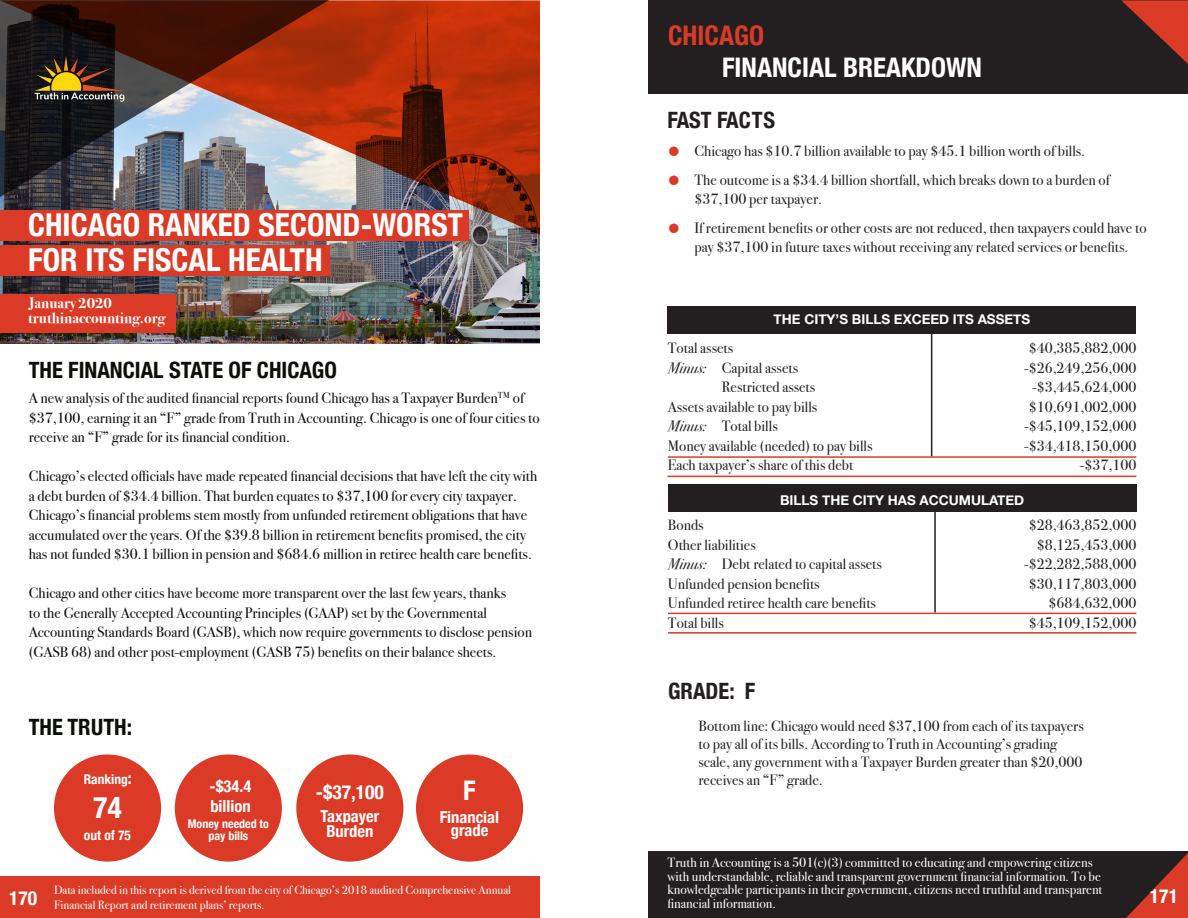
<style>
.page{position:relative;width:1188px;height:918px;background:#fff}
.page>*{position:absolute;margin:0;border:0;box-sizing:border-box;transform-origin:0 0}
.t1{font:700 condensed 31.5px "Helvetica Neue";color:#fff}
.t2{font:700 condensed 30px "Helvetica Neue";color:#fff}
.t3{font:700 condensed 27px "Helvetica Neue";color:#fff}
.t4{font:700 condensed 27px "Helvetica Neue";color:#db3b26}
.t5{font:700 condensed 22.5px "Helvetica Neue";color:#0c0e09}
.t6{font:700 condensed 22.5px "Helvetica Neue";color:#231f20}
.t7{font:700 21px "Bodoni Svty Two ITCTT";color:#fff}
.t8{font:700 condensed 19.5px "Helvetica Neue";color:#fff}
.t9{font:700 condensed 16.5px/19.8px "Helvetica Neue";color:#fff}
.t10{font:15px/18px "Bodoni Svty Two ITCTT";color:#231f20}
.t11{font:15px/19.5px "Bodoni Svty Two ITCTT";color:#0c0e09}
.t12{font:700 15px "Bodoni Svty Two ITCTT";color:#fff}
.t13{font:13.5px/13.5px "Bodoni Svty Two ITCTT";color:#fff}
.t14{font:700 13.5px "Helvetica Neue";color:#fff}
.t15{font:700 condensed 13.5px "Helvetica Neue";color:#fff}
.t16{font:12px/14.4px "Bodoni Svty Two ITCTT";color:#fff}
.t17{font:700 condensed 12px/12px "Helvetica Neue";color:#fff;text-align:center}
.s1{font-size:16.5px}
.s2{color:#db3b26}
.s3{font-style:italic}
</style>
<div class="page">
<img style="left:0;top:235px;width:540px;height:109px">
<div style="left:0;top:876px;width:540px;height:42px;background:#db3b26"></div>
<div style="left:648px;top:851px;width:540px;height:67px;background:#231f20"></div>
<svg style="left:1126px;top:853px;width:62px;height:65px"></svg>
<div style="left:0;top:210px;width:468px;height:31px;background:#db3b26"></div>
<div style="left:0;top:294px;width:176px;height:38px;background:#db3b26"></div>
<div style="left:0;top:245px;width:329px;height:30px;background:#db3b26"></div>
<div style="left:648px;top:0;width:540px;height:94px;background:#231f20"></div>
<div style="left:54px;top:754px;width:107px;height:108px;background:#db3b26;border-radius:50%"></div>
<div style="left:175px;top:754px;width:107px;height:108px;background:#db3b26;border-radius:50%"></div>
<div style="left:416px;top:754px;width:107px;height:108px;background:#db3b26;border-radius:50%"></div>
<div style="left:296px;top:754px;width:107px;height:108px;background:#db3b26;border-radius:50%"></div>
<div style="left:668px;top:306px;width:468px;height:28px;background:#231f20"></div>
<div style="left:668px;top:484px;width:468px;height:28px;background:#231f20"></div>
<hr style="left:931px;top:328px;width:1px;height:128px;background:#231f20">
<hr style="left:934px;top:508px;width:2px;height:105px;background:#231f20">
<hr style="left:668px;top:456px;width:468px;height:2px;background:#da3c27">
<hr style="left:668px;top:613px;width:468px;height:1px;background:#da3c27">
<hr style="left:668px;top:476px;width:468px;height:1px;background:#da3c27">
<hr style="left:668px;top:632px;width:468px;height:2px;background:#da3c27">
<svg style="left:0;top:0;width:540px;height:235px;background:#894436"></svg>
<svg style="left:1121px;top:0;width:67px;height:64px"></svg>
<img style="left:28px;top:47px;width:103px;height:57px">
<p class="t1" style="left:28px;top:199px;width:436px">CHICAGO RANKED SECOND-WORST</p>
<p class="t1" style="left:28px;top:234px;width:296px">FOR ITS FISCAL HEALTH</p>
<p class="t12" style="left:28px;top:290px;width:85px">January 2020</p>
<p class="t12" style="left:28px;top:305px;width:138px">truthinaccounting.org</p>
<p class="t5" style="left:29px;top:351px;width:310px">THE FINANCIAL STATE OF CHICAGO</p>
<p class="t11" style="left:29px;top:387px;width:512px">A new analysis of the audited financial reports found Chicago has a Taxpayer Burden<sup>TM</sup> of $37,100, earning it an “F” grade from Truth in Accounting. Chicago is one of four cities to receive an “F” grade for its financial condition.</p>
<p class="t11" style="left:29px;top:465px;width:510px">Chicago’s elected officials have made repeated financial decisions that have left the city with a debt burden of $34.4 billion. That burden equates to $37,100 for every city taxpayer.<br>Chicago’s financial problems stem mostly from unfunded retirement obligations that have accumulated over the years. Of the $39.8 billion in retirement benefits promised, the city has not funded $30.1 billion in pension and $684.6 million in retiree health care benefits.</p>
<p class="t11" style="left:29px;top:582px;width:505px">Chicago and other cities have become more transparent over the last few years, thanks<br>to the Generally Accepted Accounting Principles (GAAP) set by the Governmental Accounting Standards Board (GASB), which now require governments to disclose pension (GASB 68) and other post-employment (GASB 75) benefits on their balance sheets.</p>
<p class="t5" style="left:29px;top:708px;width:105px">THE TRUTH:</p>
<p class="t15" style="left:84px;top:768px;width:50px">Ranking<span class="s1">:</span></p>
<p class="t2" style="left:93px;top:783px;width:30px">74</p>
<p class="t15" style="left:84px;top:824px;width:49px">out of 75</p>
<p class="t9" style="left:210px;top:775px;width:43px">-$34.4 billion</p>
<p class="t8" style="left:316px;top:776px;width:70px">-$37,100</p>
<p class="t17" style="left:188px;top:817px;width:83px">Money needed to pay bills</p>
<p class="t9" style="left:320px;top:805px;width:60px">Taxpayer</p>
<p class="t9" style="left:326px;top:820px;width:49px">Burden</p>
<p class="t3" style="left:463px;top:768px;width:14px">F</p>
<p class="t9" style="left:440px;top:809px;width:61px;line-height:13.5px;text-align:center">Financial grade</p>
<p class="t4" style="left:668px;top:13px;width:98px">CHICAGO</p>
<p class="t3" style="left:722px;top:45px;width:261px">FINANCIAL BREAKDOWN</p>
<p class="t6" style="left:668px;top:101px;width:109px">FAST FACTS</p>
<p class="t10" style="left:668px;top:141px;width:419px"><span class="s2">●</span> Chicago has $10.7 billion available to pay $45.1 billion worth of bills.</p>
<p class="t10" style="left:695px;top:168px;width:417px;line-height:19.5px;text-indent:-27px"><span class="s2">●</span> The outcome is a $34.4 billion shortfall, which breaks down to a burden of $37,100 per taxpayer.</p>
<p class="t10" style="left:668px;top:216px;width:481px;line-height:19.5px;text-align:center"><span class="s2">●</span> If retirement benefits or other costs are not reduced, then taxpayers could have to pay $37,100 in future taxes without receiving any related services or benefits.</p>
<p class="t14" style="left:774px;top:308px;width:258px">THE CITY’S BILLS EXCEED ITS ASSETS</p>
<p class="t10" style="left:668px;top:337px;width:67px">Total assets</p>
<p class="t10" style="left:668px;top:357px;width:132px"><span class="s3">Minus:</span> Capital assets</p>
<p class="t10" style="left:722px;top:376px;width:95px">Restricted assets</p>
<p class="t10" style="left:668px;top:396px;width:151px">Assets available to pay bills</p>
<p class="t10" style="left:668px;top:415px;width:111px"><span class="s3">Minus:</span> Total bills</p>
<p class="t10" style="left:668px;top:435px;width:206px">Money available (needed) to pay bills</p>
<p class="t10" style="left:668px;top:454px;width:187px">Each taxpayer’s share of this debt</p>
<p class="t10" style="left:1029px;top:337px;width:109px">$40,385,882,000</p>
<p class="t10" style="left:1024px;top:357px;width:114px">-$26,249,256,000</p>
<p class="t10" style="left:1032px;top:376px;width:106px">-$3,445,624,000</p>
<p class="t10" style="left:1029px;top:396px;width:109px">$10,691,002,000</p>
<p class="t10" style="left:1024px;top:415px;width:114px">-$45,109,152,000</p>
<p class="t10" style="left:1024px;top:435px;width:114px">-$34,418,150,000</p>
<p class="t10" style="left:1080px;top:454px;width:58px">-$37,100</p>
<p class="t7" style="left:715px;top:483px;width:360px">BILLS THE STATE HAS ACCUMULATED</p>
<p class="t14" style="left:780px;top:489px;width:246px">BILLS THE CITY HAS ACCUMULATED</p>
<p class="t10" style="left:668px;top:515px;width:37px">Bonds</p>
<p class="t10" style="left:668px;top:534px;width:89px">Other liabilities</p>
<p class="t10" style="left:668px;top:554px;width:216px"><span class="s3">Minus:</span> Debt related to capital assets</p>
<p class="t10" style="left:668px;top:573px;width:153px">Unfunded pension benefits</p>
<p class="t10" style="left:668px;top:593px;width:210px">Unfunded retiree health care benefits</p>
<p class="t10" style="left:668px;top:612px;width:57px">Total bills</p>
<p class="t6" style="left:668px;top:673px;width:89px">GRADE: F</p>
<p class="t10" style="left:1029px;top:515px;width:109px">$28,463,852,000</p>
<p class="t10" style="left:1037px;top:534px;width:101px">$8,125,453,000</p>
<p class="t10" style="left:1024px;top:554px;width:114px">-$22,282,588,000</p>
<p class="t10" style="left:1029px;top:573px;width:109px">$30,117,803,000</p>
<p class="t10" style="left:1049px;top:593px;width:89px">$684,632,000</p>
<p class="t10" style="left:1029px;top:612px;width:109px">$45,109,152,000</p>
<p class="t10" style="left:699px;top:715px;width:387px">Bottom line: Chicago would need $37,100 from each of its taxpayers to pay all of its bills. According to Truth in Accounting’s grading scale, any government with a Taxpayer Burden greater than $20,000 receives an “F” grade.</p>
<p class="t13" style="left:668px;top:855px;width:436px">Truth in Accounting is a 501(c)(3) committed to educating and empowering citizens with understandable, reliable and transparent government financial information. To be knowledgeable participants in their government, citizens need truthful and transparent financial information.</p>
<p class="t16" style="left:54px;top:882px;width:459px">Data included in this report is derived from the city of Chicago’s 2018 audited Comprehensive Annual<br>Financial Report and retirement plans’ reports.</p>
<h3 class="t8" style="left:9px;top:882px;width:30px">170</h3>
<h3 class="t8" style="left:1150px;top:880px;width:30px">171</h3>
</div>
